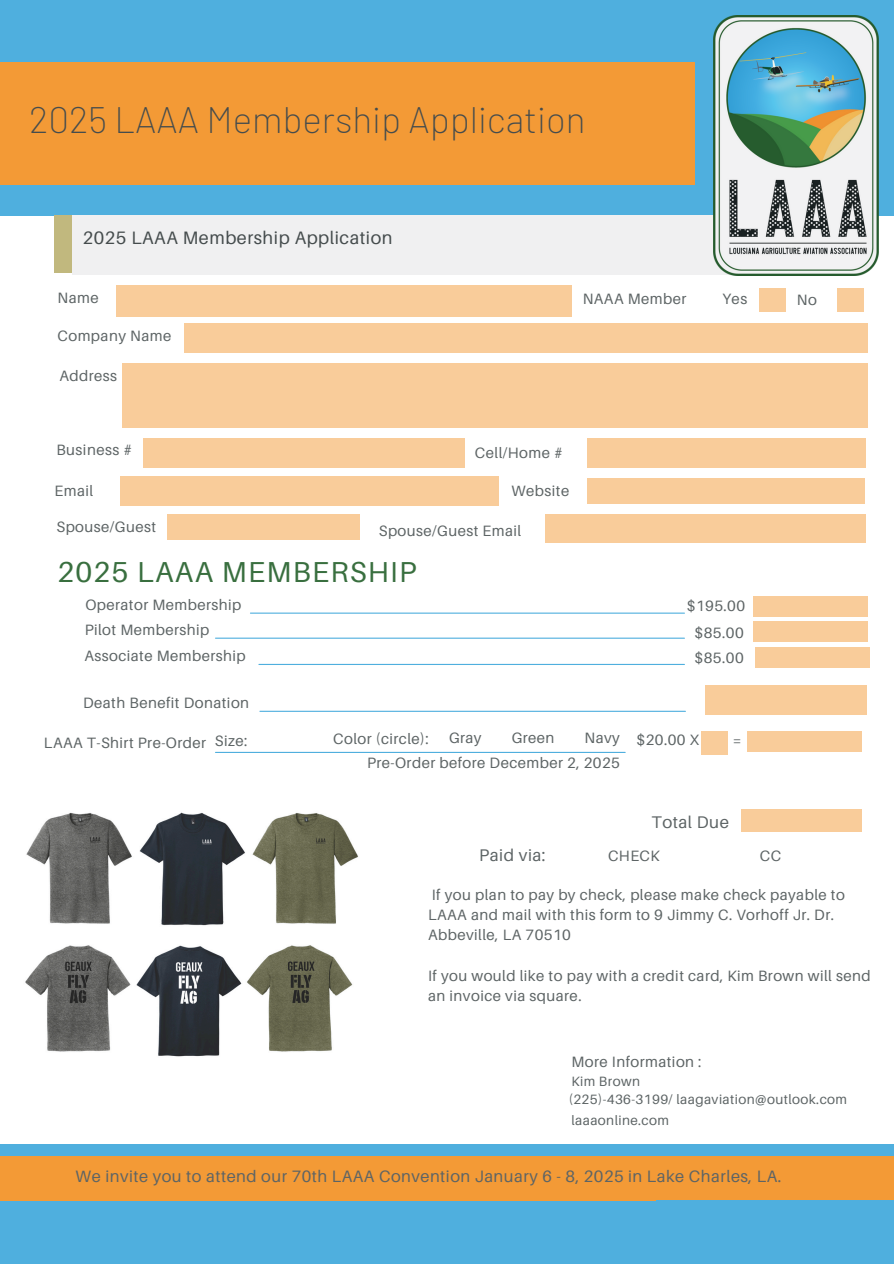
<style>
.page{position:relative;width:894px;height:1264px;background:#fff}
.page>*{position:absolute;margin:0;border:0;box-sizing:border-box;transform-origin:0 0}
.t1{font:200 36.75px "Barlow";color:#454c4d}
.t2{font:28.8px "Aileron";letter-spacing:.045em;color:#396f3f}
.t3{font:18px "Aileron";letter-spacing:.03em;color:#454c4d}
.t4{font:16.8px "Aileron";letter-spacing:.03em;color:#5d6465}
.t5{font:16.5px "Aileron";letter-spacing:.03em;color:#5d6465}
.t6{font:15px/20.2px "Aileron";letter-spacing:.03em;color:#5d6465}
.t7{font:13.5px "Aileron";letter-spacing:.03em;color:#5d6465}
</style>
<div class="page">
<div style="left:0;top:0;width:893px;height:216px;background:#4fafde"></div>
<div style="left:0;top:62px;width:694px;height:123px;background:#f39a36"></div>
<div style="left:0;top:1143px;width:893px;height:120px;background:#4fafde"></div>
<div style="left:0;top:1155px;width:656px;height:45px;background:#f39a36"></div>
<div style="left:653px;top:1155px;width:240px;height:44px;background:#f39a36"></div>
<div style="left:116px;top:285px;width:455px;height:31px;background:#f9cc9a"></div>
<div style="left:55px;top:216px;width:23px;height:57px;background:#c1b87e"></div>
<div style="left:72px;top:216px;width:761px;height:59px;background:#f0f0f1"></div>
<img style="left:713px;top:16px;width:165px;height:260px">
<div style="left:167px;top:514px;width:192px;height:26px;background:#f9cc9a"></div>
<div style="left:184px;top:323px;width:683px;height:30px;background:#f9cc9a"></div>
<div style="left:123px;top:363px;width:744px;height:65px;background:#f9cc9a"></div>
<div style="left:143px;top:438px;width:322px;height:30px;background:#f9cc9a"></div>
<div style="left:587px;top:438px;width:278px;height:30px;background:#f9cc9a"></div>
<div style="left:120px;top:476px;width:378px;height:29px;background:#f9cc9a"></div>
<div style="left:587px;top:478px;width:277px;height:26px;background:#f9cc9a"></div>
<hr style="left:250px;top:612px;width:434px;height:1px;background:#4fafde">
<hr style="left:215px;top:637px;width:469px;height:1px;background:#4fafde">
<hr style="left:259px;top:664px;width:425px;height:1px;background:#4fafde">
<div style="left:753px;top:596px;width:114px;height:21px;background:#f9cc9a"></div>
<div style="left:753px;top:621px;width:114px;height:21px;background:#f9cc9a"></div>
<div style="left:754px;top:647px;width:114px;height:21px;background:#f9cc9a"></div>
<div style="left:758px;top:288px;width:27px;height:24px;background:#f9cc9a"></div>
<div style="left:836px;top:288px;width:27px;height:24px;background:#f9cc9a"></div>
<div style="left:740px;top:809px;width:121px;height:22px;background:#f9cc9a"></div>
<div style="left:545px;top:514px;width:320px;height:29px;background:#f9cc9a"></div>
<hr style="left:215px;top:751px;width:410px;height:2px;background:#4fafde">
<div style="left:747px;top:731px;width:114px;height:21px;background:#f9cc9a"></div>
<div style="left:701px;top:731px;width:27px;height:23px;background:#f9cc9a"></div>
<img style="left:25px;top:812px;width:333px;height:245px">
<hr style="left:260px;top:710px;width:425px;height:2px;background:#4fafde">
<div style="left:704px;top:684px;width:161px;height:30px;background:#f9cc9a"></div>
<h5 class="t1" style="left:29px;top:96px;width:557px">2025 LAAA Membership Application</h5>
<h3 class="t3" style="left:83px;top:227px;width:311px">2025 LAAA Membership Application</h3>
<h5 class="t6" style="left:57px;top:287px;width:43px">Name</h5>
<h5 class="t6" style="left:57px;top:325px;width:115px">Company Name</h5>
<h5 class="t6" style="left:59px;top:365px;width:59px">Address</h5>
<h5 class="t6" style="left:582px;top:288px;width:105px">NAAA Member</h5>
<h5 class="t6" style="left:722px;top:288px;width:26px">Yes</h5>
<h5 class="t6" style="left:796px;top:289px;width:22px">No</h5>
<h5 class="t6" style="left:56px;top:440px;width:77px">Business #</h5>
<h5 class="t6" style="left:475px;top:442px;width:89px">Cell/Home #</h5>
<h5 class="t6" style="left:54px;top:480px;width:40px">Email</h5>
<h2 class="t6" style="left:511px;top:480px;width:59px">Website</h2>
<h5 class="t6" style="left:56px;top:516px;width:101px">Spouse/Guest</h5>
<h4 class="t6" style="left:378px;top:520px;width:144px">Spouse/Guest Email</h4>
<h5 class="t2" style="left:57px;top:553px;width:360px">2025 LAAA MEMBERSHIP</h5>
<h5 class="t6" style="left:85px;top:594px;width:158px">Operator Membership</h5>
<h5 class="t6" style="left:85px;top:619px;width:126px">Pilot Membership</h5>
<h5 class="t6" style="left:84px;top:645px;width:163px">Associate Membership</h5>
<p class="t6" style="left:83px;top:692px;width:167px">Death Benefit Donation</p>
<h5 class="t6" style="left:686px;top:595px;width:60px">$195.00</h5>
<h5 class="t6" style="left:694px;top:622px;width:51px">$85.00</h5>
<h5 class="t6" style="left:694px;top:647px;width:51px">$85.00</h5>
<h3 class="t6" style="left:44px;top:732px;width:164px">LAAA T-Shirt Pre-Order</h3>
<h5 class="t6" style="left:215px;top:730px;width:34px">Size:</h5>
<h5 class="t6" style="left:333px;top:728px;width:97px">Color (circle):</h5>
<h5 class="t6" style="left:449px;top:727px;width:34px">Gray</h5>
<h5 class="t6" style="left:511px;top:727px;width:44px">Green</h5>
<h5 class="t6" style="left:584px;top:727px;width:37px">Navy</h5>
<h4 class="t6" style="left:636px;top:729px;width:64px">$20.00 X</h4>
<p class="t6" style="left:367px;top:752px;width:254px">Pre-Order before December 2, 2025</p>
<p class="t6" style="left:732px;top:730px;width:10px">=</p>
<h5 class="t4" style="left:651px;top:811px;width:79px">Total Due</h5>
<h5 class="t4" style="left:479px;top:844px;width:68px">Paid via:</h5>
<p class="t6" style="left:608px;top:845px;width:53px">CHECK</p>
<p class="t6" style="left:759px;top:845px;width:23px">CC</p>
<p class="t6" style="left:428px;top:884px;width:418px">If you plan to pay by check, please make check payable to<br>LAAA and mail with this form to 9 Jimmy C. Vorhoff Jr. Dr.<br>Abbeville, LA 70510</p>
<h3 class="t6" style="left:428px;top:965px;width:444px">If you would like to pay with a credit card, Kim Brown will send an invoice via square.</h3>
<h5 class="t6" style="left:571px;top:1051px;width:132px">More Information :</h5>
<h5 class="t7" style="left:571px;top:1072px;width:70px">Kim Brown</h5>
<h5 class="t7" style="left:568px;top:1091px;width:280px">(225)-436-3199/ laagaviation@outlook.com</h5>
<h5 class="t7" style="left:571px;top:1111px;width:99px">laaaonline.com</h5>
<p class="t5" style="left:76px;top:1165px;width:707px">We invite you to attend our 70th LAAA Convention January 6 - 8, 2025 in Lake Charles, LA.</p>
</div>
